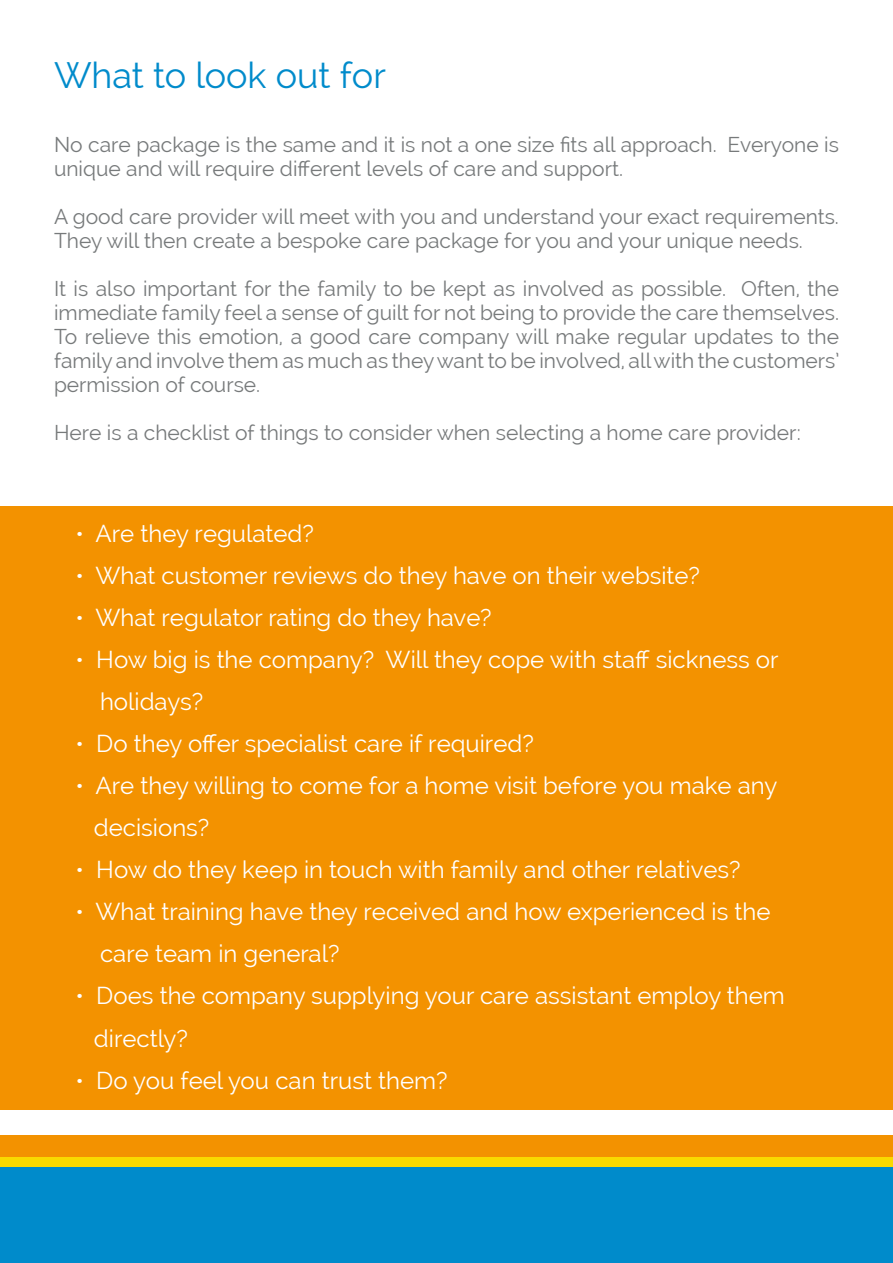
<style>
.page{position:relative;width:893px;height:1263px;background:#fff}
.page>*{position:absolute;margin:0;border:0;box-sizing:border-box;transform-origin:0 0}
.t1{font:36px "Raleway";color:#008bcb}
.t2{font:24px/42px "Raleway";color:#fff}
.t3{font:21px/24px "Raleway";color:#777a7b}
</style>
<div class="page">
<div style="left:0;top:1161px;width:893px;height:102px;background:#008bcb"></div>
<div style="left:0;top:1156px;width:893px;height:11px;background:#f9d900"></div>
<div style="left:0;top:1135px;width:893px;height:21px;background:#f39200"></div>
<div style="left:1px;top:506px;width:892px;height:604px;background:#f39200"></div>
<h1 class="t1" style="left:54px;top:54px;width:333px">What to look out for</h1>
<p class="t3" style="left:54px;top:132px;width:786px">No care package is the same and it is not a one size fits all approach. Everyone is unique and will require different levels of care and support.</p>
<p class="t3" style="left:54px;top:204px;width:786px">A good care provider will meet with you and understand your exact requirements.<br>They will then create a bespoke care package for you and your unique needs.</p>
<p class="t3" style="left:54px;top:276px;width:787px;text-align:justify">It is also important for the family to be kept as involved as possible. Often, the immediate family feel a sense of guilt for not being to provide the care themselves.<br>To relieve this emotion, a good care company will make regular updates to the family and involve them as much as they want to be involved, all with the customers’ permission of course.</p>
<p class="t3" style="left:54px;top:420px;width:748px">Here is a checklist of things to consider when selecting a home care provider:</p>
<p class="t2" style="left:75px;top:513px;width:240px">• Are they regulated?</p>
<p class="t2" style="left:75px;top:555px;width:626px">• What customer reviews do they have on their website?</p>
<p class="t2" style="left:75px;top:597px;width:418px">• What regulator rating do they have?</p>
<p class="t2" style="left:100px;top:639px;width:680px;text-indent:-25px">• How big is the company? Will they cope with staff sickness or holidays?</p>
<p class="t2" style="left:75px;top:723px;width:460px">• Do they offer specialist care if required?</p>
<p class="t2" style="left:94px;top:765px;width:685px;text-indent:-18px">• Are they willing to come for a home visit before you make any decisions?</p>
<p class="t2" style="left:75px;top:849px;width:667px">• How do they keep in touch with family and other relatives?</p>
<p class="t2" style="left:100px;top:891px;width:672px;text-indent:-25px">• What training have they received and how experienced is the care team in general?</p>
<p class="t2" style="left:94px;top:975px;width:692px;text-indent:-18px">• Does the company supplying your care assistant employ them directly?</p>
<p class="t2" style="left:75px;top:1059px;width:374px">• Do you feel you can trust them?</p>
</div>
